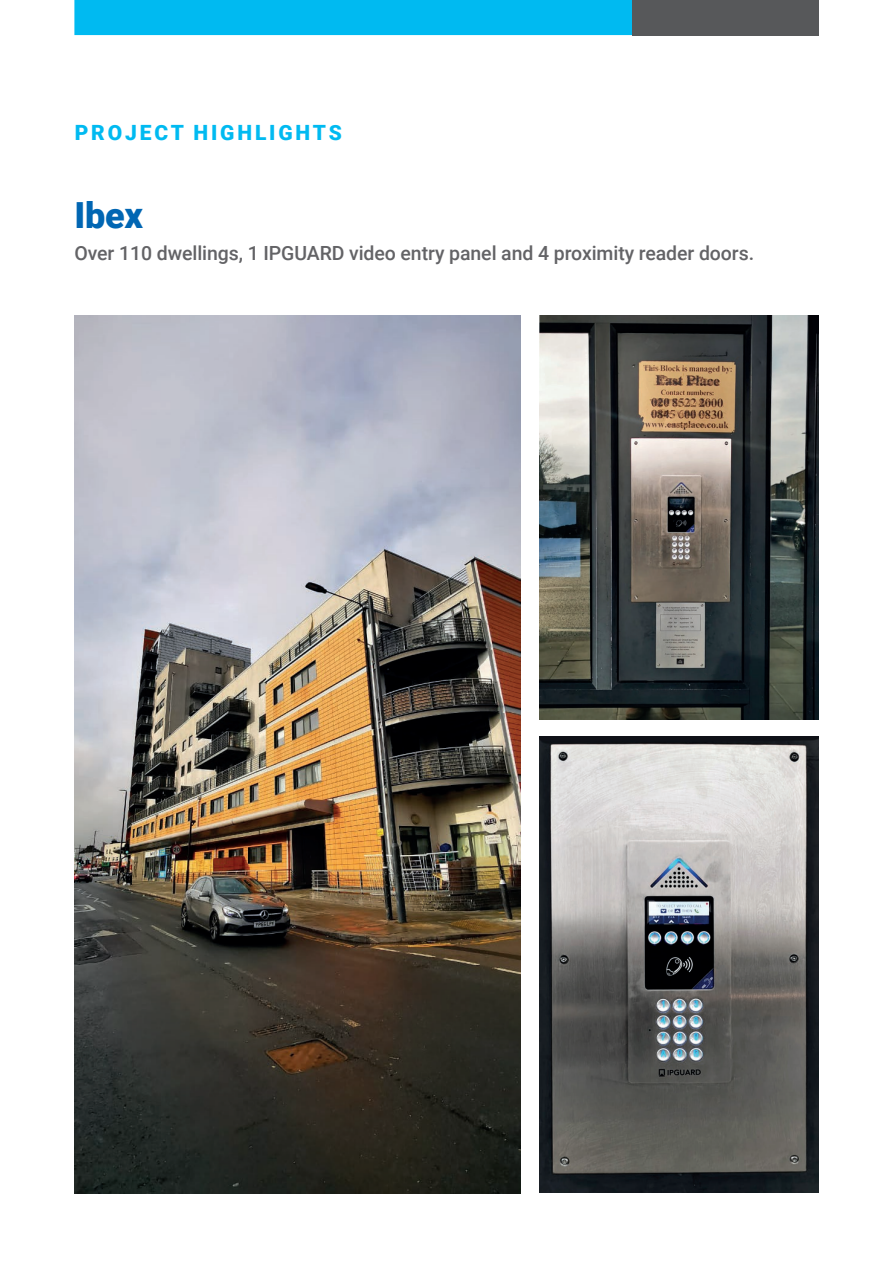
<style>
.page{position:relative;width:893px;height:1263px;background:#fff}
.page>*{position:absolute;margin:0;border:0;box-sizing:border-box;transform-origin:0 0}
.t1{font:900 36px "Roboto";color:#0166b3}
.t2{font:900 21px "Roboto";letter-spacing:.135em;color:#00baf1}
.t3{font:500 19.5px "Roboto";letter-spacing:-.005em;color:#636366}
</style>
<div class="page">
<div style="left:74px;top:0;width:558px;height:35px;background:#00baf1"></div>
<div style="left:632px;top:0;width:187px;height:35px;background:#57585a"></div>
<img style="left:539px;top:737px;width:280px;height:456px">
<img style="left:539px;top:316px;width:280px;height:403px">
<img style="left:74px;top:316px;width:447px;height:877px">
<p class="t2" style="left:75px;top:118px;width:269px">PROJECT HIGHLIGHTS</p>
<h1 class="t1" style="left:74px;top:190px;width:70px">Ibex</h1>
<p class="t3" style="left:74px;top:240px;width:681px">Over 110 dwellings, 1 IPGUARD video entry panel and 4 proximity reader doors.</p>
</div>
